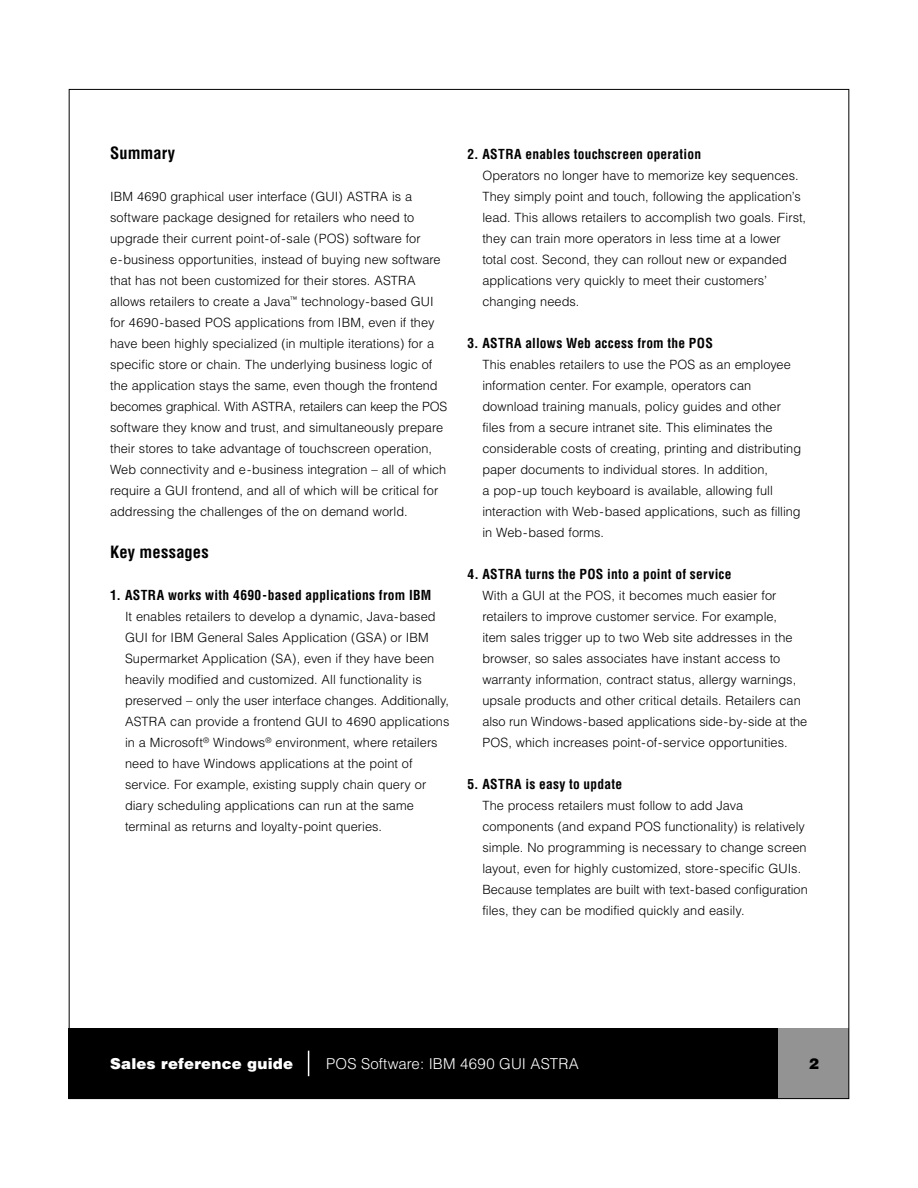
<style>
.page{position:relative;width:918px;height:1188px;background:#fff}
.page>*{position:absolute;margin:0;border:0;box-sizing:border-box;transform-origin:0 0}
.Main{font:700 condensed 16.5px "Helvetica";letter-spacing:.005em;color:#000}
.t1{font:300 15px "Helvetica";letter-spacing:.01em;color:#fff}
.t2{font:900 15px "Helvetica";letter-spacing:.015em;color:#fff}
.t3{font:900 15px "Helvetica";color:#000}
.Subhead{font:700 condensed 13.5px "Helvetica";letter-spacing:.02em;color:#000}
.Helv_tex_indent{font:300 12.75px/21px "Helvetica";color:#000}
.BR_2_3_column_Helvetica_text{font:300 12.75px/21px "Helvetica";color:#000}
</style>
<div class="page">
<div style="left:69px;top:1028px;width:780px;height:71px;background:#000"></div>
<div style="left:778px;top:1028px;width:71px;height:71px;background:#939393"></div>
<svg style="left:308px;top:1051px;width:1px;height:25px"></svg>
<p class="Main" style="left:110px;top:143px;width:67px">Summary</p>
<p class="BR_2_3_column_Helvetica_text" style="left:110px;top:186px;width:339px">IBM 4690 graphical user interface (GUI) ASTRA is a software package designed for retailers who need to upgrade their current point-of-sale (POS) software for e-business opportunities, instead of buying new software that has not been customized for their stores. ASTRA allows retailers to create a Java<sup>™</sup> technology-based GUI for 4690-based POS applications from IBM, even if they have been highly specialized (in multiple iterations) for a specific store or chain. The underlying business logic of the application stays the same, even though the frontend becomes graphical. With ASTRA, retailers can keep the POS software they know and trust, and simultaneously prepare their stores to take advantage of touchscreen operation, Web connectivity and e-business integration – all of which require a GUI frontend, and all of which will be critical for addressing the challenges of the on demand world.</p>
<p class="Main" style="left:110px;top:542px;width:100px">Key messages</p>
<p class="Subhead" style="left:110px;top:587px;width:323px">1. ASTRA works with 4690-based applications from IBM</p>
<p class="Helv_tex_indent" style="left:125px;top:606px;width:326px">It enables retailers to develop a dynamic, Java-based GUI for IBM General Sales Application (GSA) or IBM Supermarket Application (SA), even if they have been heavily modified and customized. All functionality is preserved – only the user interface changes. Additionally, ASTRA can provide a frontend GUI to 4690 applications in a Microsoft<sup>®</sup> Windows<sup>®</sup> environment, where retailers need to have Windows applications at the point of service. For example, existing supply chain query or diary scheduling applications can run at the same terminal as returns and loyalty-point queries.</p>
<p class="Subhead" style="left:468px;top:146px;width:235px">2. ASTRA enables touchscreen operation</p>
<p class="Helv_tex_indent" style="left:482px;top:165px;width:325px">Operators no longer have to memorize key sequences.<br>They simply point and touch, following the application’s lead. This allows retailers to accomplish two goals. First, they can train more operators in less time at a lower total cost. Second, they can rollout new or expanded applications very quickly to meet their customers’ changing needs.</p>
<p class="Subhead" style="left:468px;top:335px;width:247px">3. ASTRA allows Web access from the POS</p>
<p class="Helv_tex_indent" style="left:482px;top:354px;width:320px">This enables retailers to use the POS as an employee information center. For example, operators can download training manuals, policy guides and other files from a secure intranet site. This eliminates the considerable costs of creating, printing and distributing paper documents to individual stores. In addition,<br>a pop-up touch keyboard is available, allowing full interaction with Web-based applications, such as filling in Web-based forms.</p>
<p class="Subhead" style="left:468px;top:566px;width:266px">4. ASTRA turns the POS into a point of service</p>
<p class="Helv_tex_indent" style="left:482px;top:585px;width:326px">With a GUI at the POS, it becomes much easier for retailers to improve customer service. For example,<br>item sales trigger up to two Web site addresses in the browser, so sales associates have instant access to warranty information, contract status, allergy warnings, upsale products and other critical details. Retailers can also run Windows-based applications side-by-side at the POS, which increases point-of-service opportunities.</p>
<p class="Subhead" style="left:468px;top:776px;width:156px">5. ASTRA is easy to update</p>
<p class="Helv_tex_indent" style="left:482px;top:795px;width:327px">The process retailers must follow to add Java components (and expand POS functionality) is relatively simple. No programming is necessary to change screen layout, even for highly customized, store-specific GUIs.<br>Because templates are built with text-based configuration files, they can be modified quickly and easily.</p>
<p class="t2" style="left:110px;top:1054px;width:185px">Sales reference guide</p>
<p class="t1" style="left:326px;top:1055px;width:254px">POS Software: IBM 4690 GUI ASTRA</p>
<p class="t3" style="left:809px;top:1054px;width:12px">2</p>
</div>
